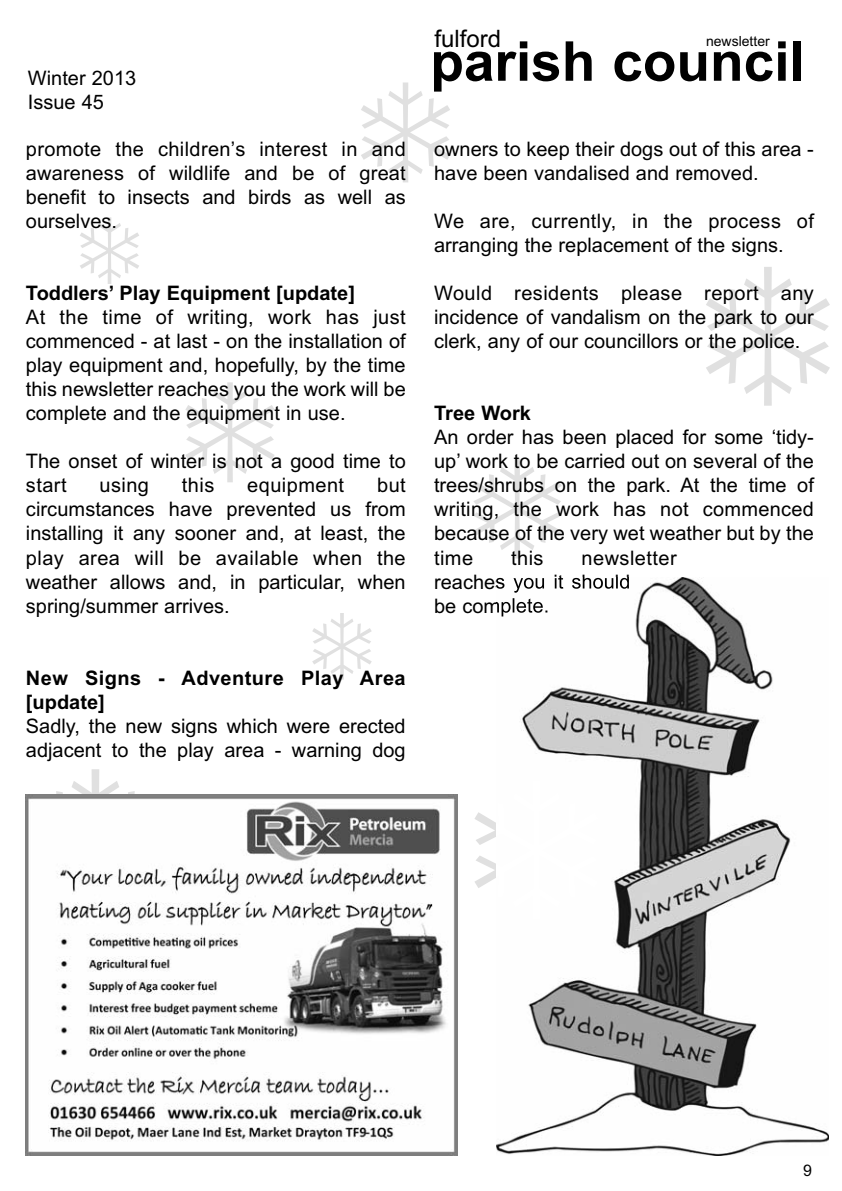
<style>
.page{position:relative;width:842px;height:1191px;background:#fff}
.page>*{position:absolute;margin:0;border:0;box-sizing:border-box;transform-origin:0 0}
.t1{font:700 55px "Arial";color:#000}
.t2{font:24px "Arial";color:#000}
.t3{font:20px/24px "Arial";color:#000}
.t4{font:700 20px "Arial";color:#000}
.t5{font:700 20px/24px "Arial";letter-spacing:.02em;color:#000}
.t6{font:20px "Arial";letter-spacing:.02em;color:#000}
.t7{font:16px "Arial";color:#000}
.t8{font:14px "Arial";color:#000}
</style>
<div class="page">
<img style="left:26px;top:795px;width:432px;height:360px">
<img style="left:497px;top:577px;width:332px;height:578px">
<img style="left:497px;top:781px;width:101px;height:138px">
<img style="left:497px;top:577px;width:47px;height:15px">
<img style="left:497px;top:598px;width:50px;height:18px">
<p class="t3" style="left:28px;top:66px;width:110px">Winter 2013<br>Issue 45</p>
<p class="t3" style="left:26px;top:137px;width:381px;text-align:justify">promote the children’s interest in and awareness of wildlife and be of great benefit to insects and birds as well as ourselves.</p>
<p class="t4" style="left:26px;top:282px;width:331px">Toddlers’ Play Equipment [update]</p>
<p class="t3" style="left:26px;top:305px;width:381px;text-align:justify">At the time of writing, work has just commenced - at last - on the installation of play equipment and, hopefully, by the time this newsletter reaches you the work will be complete and the equipment in use.</p>
<p class="t3" style="left:26px;top:449px;width:381px">The onset of winter is not a good time to start</p>
<p class="t3" style="left:26px;top:473px;width:381px;text-align:justify;text-indent:351px">but circumstances have prevented us from installing it any sooner and, at least, the play area will be available when the weather allows and, in particular, when spring/summer arrives.</p>
<p class="t3" style="left:99px;top:473px;width:51px">using</p>
<p class="t3" style="left:182px;top:473px;width:34px">this</p>
<p class="t6" style="left:247px;top:474px;width:98px">equipment</p>
<p class="t5" style="left:26px;top:665px;width:381px">New Signs - Adventure Play Area [update]</p>
<p class="t3" style="left:26px;top:713px;width:381px">Sadly, the new signs which were erected adjacent to the play area - warning dog</p>
<p class="t2" style="left:434px;top:24px;width:68px">fulford</p>
<p class="t8" style="left:706px;top:33px;width:65px">newsletter</p>
<h1 class="t1" style="left:430px;top:30px;width:376px">parish council</h1>
<p class="t3" style="left:434px;top:137px;width:381px">owners to keep their dogs out of this area - have been vandalised and removed.</p>
<p class="t3" style="left:434px;top:209px;width:381px">We are, currently, in the process of arranging the replacement of the signs.</p>
<p class="t3" style="left:434px;top:281px;width:381px;text-align:justify">Would residents please report any incidence of vandalism on the park to our clerk, any of our councillors or the police.</p>
<p class="t4" style="left:434px;top:402px;width:98px">Tree Work</p>
<p class="t3" style="left:434px;top:425px;width:381px;text-align:justify">An order has been placed for some ‘tidy&shy;up’ work to be carried out on several of the trees/shrubs on the park. At the time of writing, the work has not commenced because of the very wet weather but by the time</p>
<p class="t3" style="left:434px;top:545px;width:244px;text-indent:147px">newsletter reaches you it should</p>
<p class="t3" style="left:511px;top:545px;width:34px">this</p>
<p class="t7" style="left:803px;top:1161px;width:10px">9</p>
</div>
